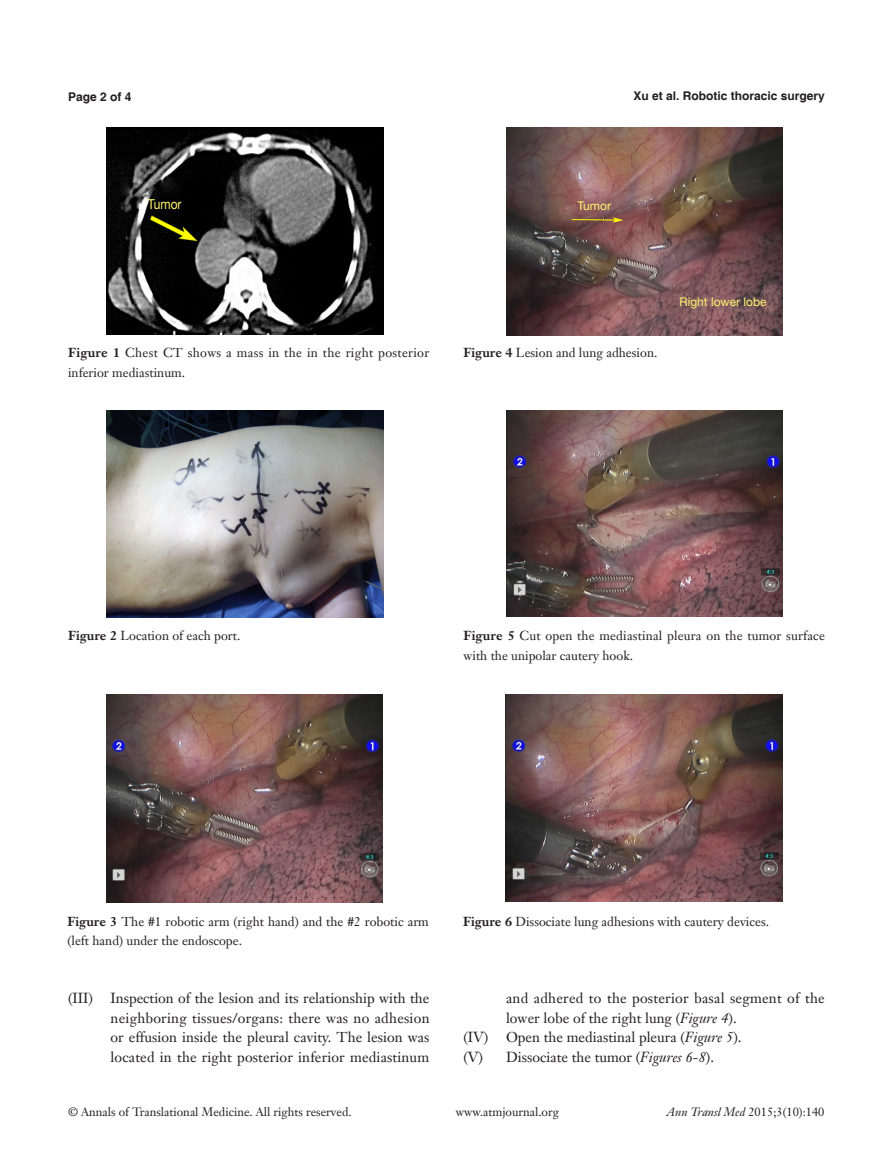
<style>
.page{position:relative;width:893px;height:1170px;background:#fff}
.page>*{position:absolute;margin:0;border:0;box-sizing:border-box;transform-origin:0 0}
.t1{font:14.25px/19.5px "Janson Text LT";letter-spacing:.01em;color:#231f20;text-align:justify}
.栏目{font:13.8px "Helvetica Neue LT Pro";color:#fff46d;scale:.87 1}
.t2{font:12.75px/19.5px "Janson Text LT";color:#231f20}
.t3{font:12.75px/19.5px "Janson Text LT";letter-spacing:.02em;color:#231f20}
.t4{font:12px "Janson Text LT";color:#231f20}
.t5{font:700 12px "Helvetica";color:#231f20}
.栏目-2{font:12px "Helvetica Neue LT Pro";color:#fff46d}
.s1{font-weight:700}
.s2{font-style:italic}
</style>
<div class="page">
<img style="left:107px;top:410px;width:276px;height:207px">
<img style="left:106px;top:694px;width:277px;height:208px">
<img style="left:506px;top:410px;width:276px;height:206px">
<img style="left:505px;top:694px;width:277px;height:207px">
<img style="left:506px;top:128px;width:276px;height:207px">
<img style="left:107px;top:128px;width:276px;height:206px">
<p class="t5" style="left:68px;top:89px;width:65px">Page 2 of 4</p>
<p class="t5" style="left:634px;top:88px;width:193px">Xu et al. Robotic thoracic surgery</p>
<p class="栏目" style="left:148px;top:195px;width:40px">Tumor</p>
<p class="栏目-2" style="left:577px;top:198px;width:35px">Tumor</p>
<p class="栏目-2" style="left:679px;top:294px;width:89px">Right lower lobe</p>
<p class="t3" style="left:68px;top:343px;width:363px"><span class="s1">Figure 1</span> Chest CT shows a mass in the in the right posterior inferior mediastinum.</p>
<p class="t2" style="left:463px;top:343px;width:195px"><span class="s1">Figure 4</span> Lesion and lung adhesion.</p>
<p class="t2" style="left:68px;top:625px;width:174px"><span class="s1">Figure 2</span> Location of each port.</p>
<p class="t2" style="left:463px;top:625px;width:363px"><span class="s1">Figure 5</span> Cut open the mediastinal pleura on the tumor surface with the unipolar cautery hook.</p>
<p class="t2" style="left:67px;top:911px;width:363px"><span class="s1">Figure 3</span> The #1 robotic arm (right hand) and the #2 robotic arm (left hand) under the endoscope.</p>
<p class="t2" style="left:463px;top:911px;width:307px"><span class="s1">Figure 6</span> Dissociate lung adhesions with cautery devices.</p>
<p class="t1" style="left:111px;top:988px;width:321px;text-indent:-43px">(III) Inspection of the lesion and its relationship with the neighboring tissues/organs: there was no adhesion or effusion inside the pleural cavity. The lesion was located in the right posterior inferior mediastinum</p>
<p class="t1" style="left:506px;top:988px;width:320px">and adhered to the posterior basal segment of the lower lobe of the right lung (<span class="s2">Figure 4</span>).</p>
<p class="t1" style="left:463px;top:1027px;width:280px">(IV) Open the mediastinal pleura (<span class="s2">Figure 5</span>).</p>
<p class="t1" style="left:463px;top:1046px;width:252px">(V) Dissociate the tumor (<span class="s2">Figures 6-8</span>).</p>
<p class="t4" style="left:68px;top:1104px;width:285px">© Annals of Translational Medicine. All rights reserved.</p>
<p class="t4" style="left:456px;top:1104px;width:105px">www.atmjournal.org</p>
<p class="t4" style="left:667px;top:1104px;width:159px"><span class="s2">Ann Transl Med</span> 2015;3(10):140</p>
</div>
